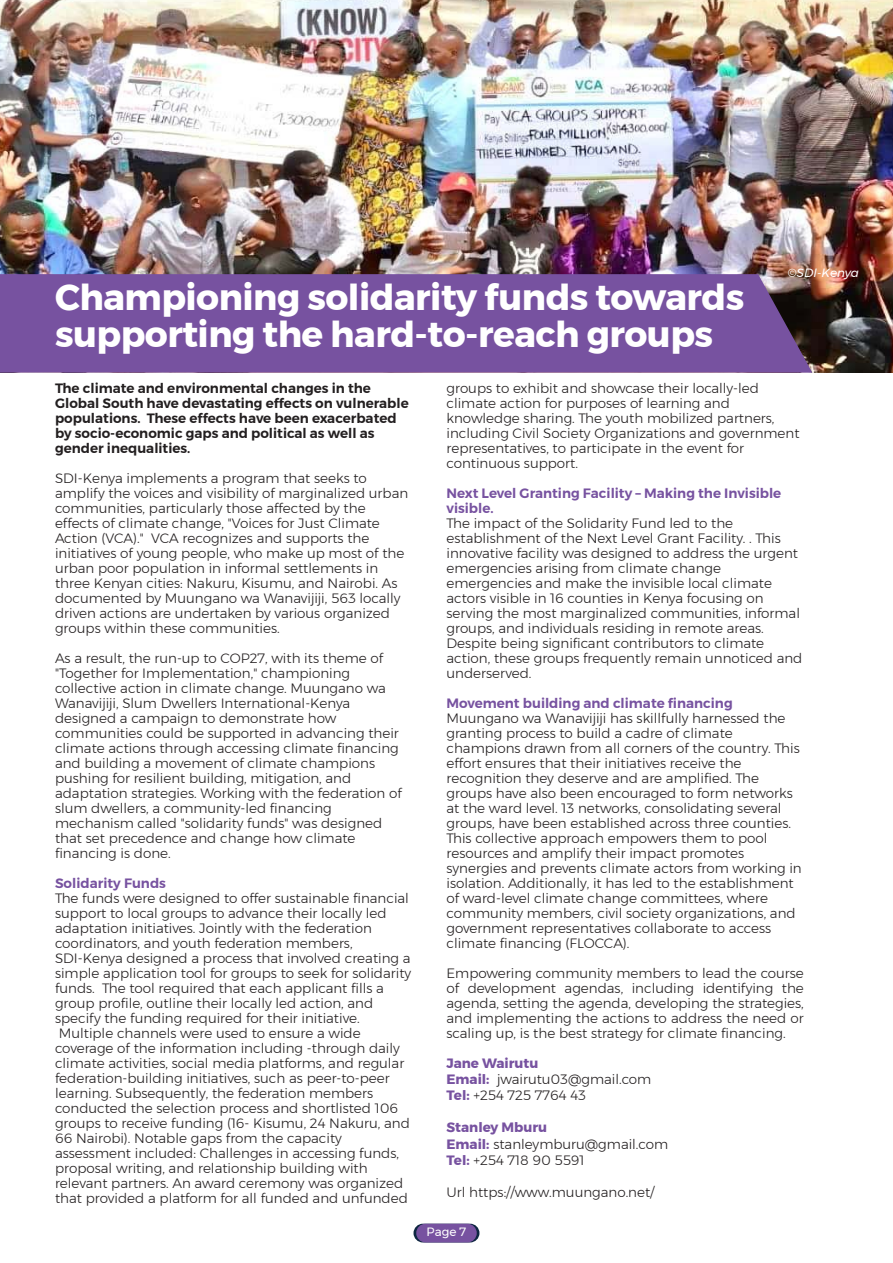
<style>
.page{position:relative;width:893px;height:1263px;background:#fff}
.page>*{position:absolute;margin:0;border:0;box-sizing:border-box;transform-origin:0 0}
.t1{font:700 36px/37.5px "Montserrat";letter-spacing:-.015em;color:#fff}
.t2{font:300 13.5px/15px "Montserrat";color:#231f20}
.t3{font:600 13.5px/15px "Montserrat";color:#231f20}
.t4{font:600 13.5px/15px "Montserrat";color:#7752a0}
.t5{font:italic 12px "Montserrat";color:#fff}
.t6{font:12px "Montserrat";color:#fff}
.s1{font-weight:700;color:#7752a0}
</style>
<div class="page">
<img style="left:0;top:0;width:893px;height:373px">
<svg style="left:413px;top:1224px;width:66px;height:18px"></svg>
<div style="left:416px;top:1224px;width:61px;height:18px;background:#7752a0;border-radius:9px"></div>
<div style="left:0;top:274px;width:812px;height:99px;background:#7752a0"></div>
<p class="t5" style="left:788px;top:264px;width:73px">©SDI-Kenya</p>
<h1 class="t1" style="left:55px;top:278px;width:691px">Championing solidarity funds towards supporting the hard-to-reach groups</h1>
<p class="t2" style="left:446px;top:380px;width:355px">groups to exhibit and showcase their locally-led climate action for purposes of learning and knowledge sharing. The youth mobilized partners, including Civil Society Organizations and government representatives, to participate in the event for continuous support.</p>
<p class="t4" style="left:446px;top:485px;width:336px">Next Level Granting Facility – Making the Invisible visible.</p>
<p class="t2" style="left:446px;top:515px;width:357px">The impact of the Solidarity Fund led to the establishment of the Next Level Grant Facility. . This innovative facility was designed to address the urgent emergencies arising from climate change emergencies and make the invisible local climate actors visible in 16 counties in Kenya focusing on serving the most marginalized communities, informal groups, and individuals residing in remote areas.<br>Despite being significant contributors to climate action, these groups frequently remain unnoticed and underserved.</p>
<p class="t4" style="left:446px;top:695px;width:288px">Movement building and climate financing</p>
<p class="t2" style="left:446px;top:710px;width:357px">Muungano wa Wanavijiji has skillfully harnessed the granting process to build a cadre of climate champions drawn from all corners of the country. This effort ensures that their initiatives receive the recognition they deserve and are amplified. The groups have also been encouraged to form networks at the ward level. 13 networks, consolidating several groups, have been established across three counties.<br>This collective approach empowers them to pool resources and amplify their impact promotes synergies and prevents climate actors from working in isolation. Additionally, it has led to the establishment of ward-level climate change committees, where community members, civil society organizations, and government representatives collaborate to access climate financing (FLOCCA).</p>
<p class="t2" style="left:446px;top:965px;width:359px;text-align:justify">Empowering community members to lead the course of development agendas, including identifying the agenda, setting the agenda, developing the strategies, and implementing the actions to address the need or scaling up, is the best strategy for climate financing.</p>
<p class="t2" style="left:446px;top:1054px;width:206px;line-height:16.2px"><span class="s1">Jane Wairutu<br>Email:</span> jwairutu03@gmail.com<br><span class="s1">Tel:</span> +254 725 7764 43</p>
<p class="t2" style="left:446px;top:1119px;width:223px;line-height:16.2px"><span class="s1">Stanley Mburu<br>Email:</span> stanleymburu@gmail.com<br><span class="s1">Tel:</span> +254 718 90 5591</p>
<p class="t2" style="left:446px;top:1185px;width:209px">Url https://www.muungano.net/</p>
<p class="t3" style="left:55px;top:380px;width:355px">The climate and environmental changes in the Global South have devastating effects on vulnerable populations. These effects have been exacerbated by socio-economic gaps and political as well as gender inequalities.</p>
<p class="t2" style="left:55px;top:470px;width:355px">SDI-Kenya implements a program that seeks to amplify the voices and visibility of marginalized urban communities, particularly those affected by the effects of climate change, "Voices for Just Climate Action (VCA)." VCA recognizes and supports the initiatives of young people, who make up most of the urban poor population in informal settlements in three Kenyan cities: Nakuru, Kisumu, and Nairobi. As documented by Muungano wa Wanavijiji, 563 locally driven actions are undertaken by various organized groups within these communities.</p>
<p class="t2" style="left:55px;top:650px;width:348px">As a result, the run-up to COP27, with its theme of "Together for Implementation," championing collective action in climate change. Muungano wa Wanavijiji, Slum Dwellers International-Kenya designed a campaign to demonstrate how communities could be supported in advancing their climate actions through accessing climate financing and building a movement of climate champions pushing for resilient building, mitigation, and adaptation strategies. Working with the federation of slum dwellers, a community-led financing mechanism called "solidarity funds" was designed that set precedence and change how climate financing is done.</p>
<p class="t4" style="left:55px;top:875px;width:112px">Solidarity Funds</p>
<p class="t2" style="left:55px;top:890px;width:358px">The funds were designed to offer sustainable financial support to local groups to advance their locally led adaptation initiatives. Jointly with the federation coordinators, and youth federation members, SDI-Kenya designed a process that involved creating a simple application tool for groups to seek for solidarity funds. The tool required that each applicant fills a group profile, outline their locally led action, and specify the funding required for their initiative.<br>Multiple channels were used to ensure a wide coverage of the information including -through daily climate activities, social media platforms, and regular federation-building initiatives, such as peer-to-peer learning. Subsequently, the federation members conducted the selection process and shortlisted 106 groups to receive funding (16- Kisumu, 24 Nakuru, and 66 Nairobi). Notable gaps from the capacity assessment included: Challenges in accessing funds, proposal writing, and relationship building with relevant partners. An award ceremony was organized that provided a platform for all funded and unfunded</p>
<p class="t6" style="left:427px;top:1223px;width:41px">Page 7</p>
</div>
